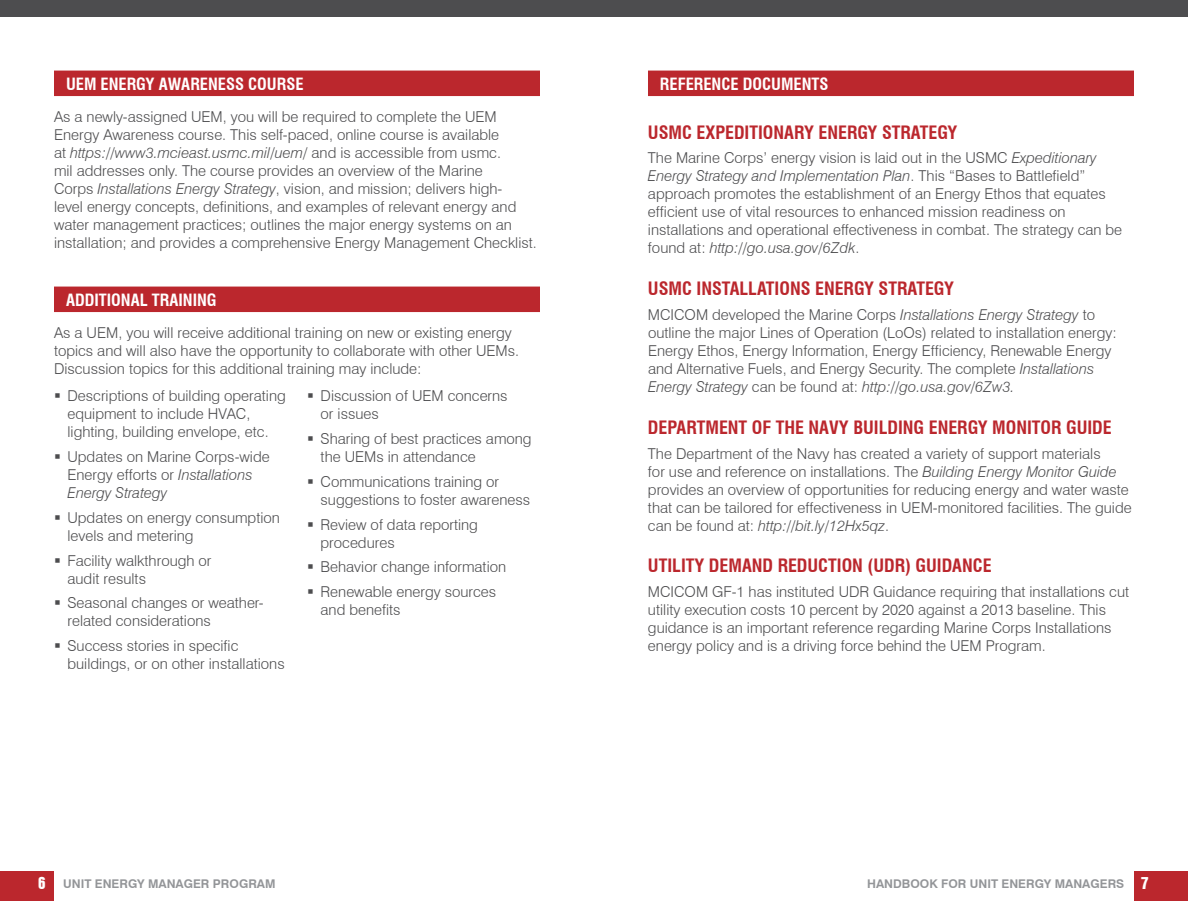
<style>
.page{position:relative;width:1188px;height:918px;background:#fff}
.page>*{position:absolute;margin:0;border:0;box-sizing:border-box;transform-origin:0 0}
.t1{font:700 condensed 18px "Swiss 721 BT";color:#bb272d}
.t2{font:700 condensed 16.5px "Swiss 721 BT";color:#fff}
.t3{font:300 15px/18px "Swiss 721 BT";color:#4d4d4f}
.t4{font:700 12px "Swiss 721 BT";color:#939598}
.s1{font-style:italic}
.s2{font-family:"Swiss 921 BT Regular A";font-weight:400;font-size:15px;color:#fff}
</style>
<div class="page">
<div style="left:0;top:871px;width:54px;height:29px;background:#bb272d"></div>
<div style="left:1134px;top:871px;width:54px;height:29px;background:#bb272d"></div>
<div style="left:0;top:0;width:1188px;height:17px;background:#4d4d4f"></div>
<div style="left:648px;top:71px;width:486px;height:25px;background:#bb272d"></div>
<div style="left:54px;top:71px;width:486px;height:25px;background:#bb272d"></div>
<div style="left:54px;top:287px;width:486px;height:25px;background:#bb272d"></div>
<p class="t2" style="left:66px;top:74px;width:239px">UEM ENERGY AWARENESS COURSE</p>
<p class="t3" style="left:54px;top:107px;width:484px">As a newly-assigned UEM, you will be required to complete the UEM Energy Awareness course. This self-paced, online course is available<br>at <span class="s1">https://www3.mcieast.usmc.mil/uem/</span> and is accessible from usmc.<br>mil addresses only. The course provides an overview of the Marine<br>Corps <span class="s1">Installations Energy Strategy</span>, vision, and mission; delivers high-<br>level energy concepts, definitions, and examples of relevant energy and water management practices; outlines the major energy systems on an installation; and provides a comprehensive Energy Management Checklist.</p>
<p class="t2" style="left:66px;top:290px;width:152px">ADDITIONAL TRAINING</p>
<p class="t3" style="left:54px;top:323px;width:467px">As a UEM, you will receive additional training on new or existing energy topics and will also have the opportunity to collaborate with other UEMs.<br>Discussion topics for this additional training may include:</p>
<p class="t3" style="left:68px;top:387px;width:220px">Descriptions of building operating equipment to include HVAC, lighting, building envelope, etc.</p>
<p class="t3" style="left:68px;top:448px;width:204px">Updates on Marine Corps-wide<br>Energy efforts or <span class="s1">Installations<br>Energy Strategy</span></p>
<p class="t3" style="left:68px;top:508px;width:214px">Updates on energy consumption levels and metering</p>
<p class="t3" style="left:68px;top:551px;width:146px">Facility walkthrough or audit results</p>
<p class="t3" style="left:68px;top:594px;width:198px">Seasonal changes or weather&shy;related considerations</p>
<p class="t3" style="left:68px;top:637px;width:219px">Success stories in specific buildings, or on other installations</p>
<p class="t3" style="left:321px;top:387px;width:189px">Discussion of UEM concerns or issues</p>
<p class="t3" style="left:321px;top:430px;width:213px">Sharing of best practices among the UEMs in attendance</p>
<p class="t3" style="left:321px;top:472px;width:211px">Communications training or suggestions to foster awareness</p>
<p class="t3" style="left:321px;top:515px;width:159px">Review of data reporting procedures</p>
<p class="t3" style="left:321px;top:555px;width:187px;line-height:24.8px">Behavior change information<br>Renewable energy sources</p>
<p class="t3" style="left:321px;top:601px;width:81px">and benefits</p>
<p class="t2" style="left:660px;top:74px;width:170px">REFERENCE DOCUMENTS</p>
<p class="t1" style="left:648px;top:121px;width:311px">USMC EXPEDITIONARY ENERGY STRATEGY</p>
<p class="t3" style="left:648px;top:149px;width:476px">The Marine Corps’ energy vision is laid out in the USMC <span class="s1">Expeditionary Energy Strategy and Implementation Plan</span>. This “Bases to Battlefield” approach promotes the establishment of an Energy Ethos that equates efficient use of vital resources to enhanced mission readiness on installations and operational effectiveness in combat. The strategy can be found at: <span class="s1">http://go.usa.gov/6Zdk</span>.</p>
<p class="t1" style="left:648px;top:278px;width:307px">USMC INSTALLATIONS ENERGY STRATEGY</p>
<p class="t3" style="left:648px;top:305px;width:470px">MCICOM developed the Marine Corps <span class="s1">Installations Energy Strategy</span> to outline the major Lines of Operation (LoOs) related to installation energy:<br>Energy Ethos, Energy Information, Energy Efficiency, Renewable Energy and Alternative Fuels, and Energy Security. The complete <span class="s1">Installations Energy Strategy</span> can be found at: <span class="s1">http://go.usa.gov/6Zw3.</span></p>
<p class="t1" style="left:648px;top:416px;width:465px">DEPARTMENT OF THE NAVY BUILDING ENERGY MONITOR GUIDE</p>
<p class="t3" style="left:648px;top:444px;width:485px">The Department of the Navy has created a variety of support materials<br>for use and reference on installations. The <span class="s1">Building Energy Monitor Guide </span>provides an overview of opportunities for reducing energy and water waste that can be tailored for effectiveness in UEM-monitored facilities. The guide can be found at: <span class="s1">http://bit.ly/12Hx5qz</span>.</p>
<p class="t1" style="left:648px;top:555px;width:345px">UTILITY DEMAND REDUCTION (UDR) GUIDANCE</p>
<p class="t3" style="left:648px;top:583px;width:483px">MCICOM GF-1 has instituted UDR Guidance requiring that installations cut utility execution costs 10 percent by 2020 against a 2013 baseline. This guidance is an important reference regarding Marine Corps Installations energy policy and is a driving force behind the UEM Program.</p>
<p class="t4" style="left:38px;top:877px;width:239px"><span class="s2">6</span> UNIT ENERGY MANAGER PROGRAM</p>
<p class="t4" style="left:867px;top:877px;width:283px">HANDBOOK FOR UNIT ENERGY MANAGERS <span class="s2">7</span></p>
</div>
